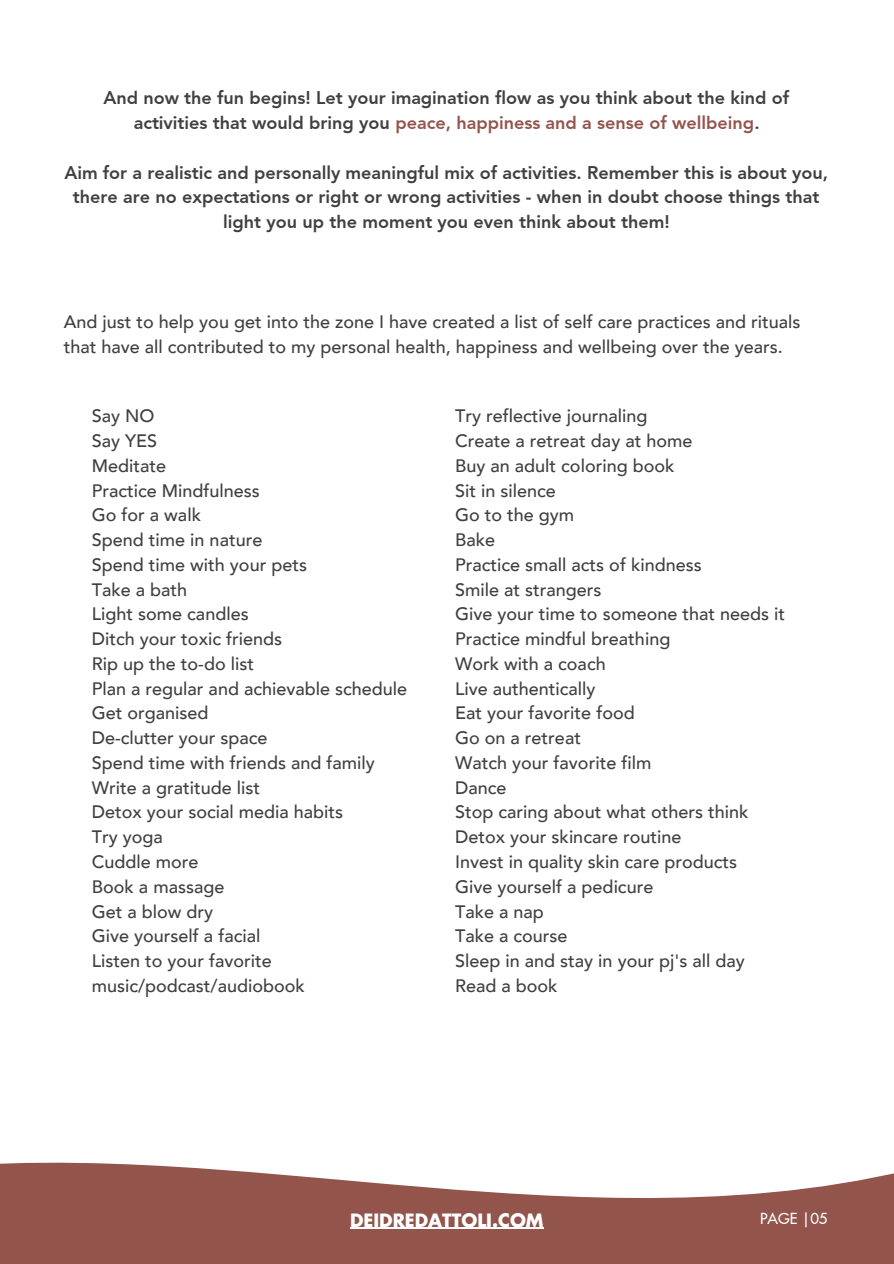
<style>
.page{position:relative;width:894px;height:1264px;background:#fff}
.page>*{position:absolute;margin:0;border:0;box-sizing:border-box;transform-origin:0 0}
.t1{font:500 18px/24.8px "Avenir";color:#404040}
.t2{font:800 18px/24.8px "Avenir LT Std";color:#404040;text-align:center}
.t3{font:700 18px "Futura LT Pro";color:#fff}
.t4{font:500 15px "Futura LT Pro";color:#fff}
.s1{color:#93544c}
</style>
<div class="page">
<svg style="left:0;top:1162px;width:893px;height:101px;fill:#93544c"></svg>
<hr style="left:350px;top:1227px;width:193px;height:1px;background:#fff">
<h2 class="t2" style="left:103px;top:86px;width:687px">And now the fun begins! Let your imagination flow as you think about the kind of activities that would bring you <span class="s1">peace, happiness and a sense of wellbeing</span>.</h2>
<h2 class="t2" style="left:64px;top:160px;width:765px">Aim for a realistic and personally meaningful mix of activities. Remember this is about you, there are no expectations or right or wrong activities - when in doubt choose things that light you up the moment you even think about them!</h2>
<h2 class="t1" style="left:64px;top:310px;width:738px">And just to help you get into the zone I have created a list of self care practices and rituals that have all contributed to my personal health, happiness and wellbeing over the years.</h2>
<p class="t1" style="left:92px;top:404px;width:317px">Say NO<br>Say YES<br>Meditate<br>Practice Mindfulness<br>Go for a walk<br>Spend time in nature<br>Spend time with your pets<br>Take a bath<br>Light some candles<br>Ditch your toxic friends<br>Rip up the to-do list<br>Plan a regular and achievable schedule<br>Get organised<br>De-clutter your space<br>Spend time with friends and family<br>Write a gratitude list<br>Detox your social media habits<br>Try yoga<br>Cuddle more<br>Book a massage<br>Get a blow dry<br>Give yourself a facial<br>Listen to your favorite music/podcast/audiobook</p>
<h1 class="t1" style="left:455px;top:404px;width:331px">Try reflective journaling<br>Create a retreat day at home<br>Buy an adult coloring book<br>Sit in silence<br>Go to the gym<br>Bake<br>Practice small acts of kindness<br>Smile at strangers<br>Give your time to someone that needs it<br>Practice mindful breathing<br>Work with a coach<br>Live authentically<br>Eat your favorite food<br>Go on a retreat<br>Watch your favorite film<br>Dance<br>Stop caring about what others think<br>Detox your skincare routine<br>Invest in quality skin care products<br>Give yourself a pedicure<br>Take a nap<br>Take a course<br>Sleep in and stay in your pj's all day<br>Read a book</h1>
<h2 class="t3" style="left:350px;top:1211px;width:195px">DEIDREDATTOLI.COM</h2>
<h2 class="t4" style="left:760px;top:1212px;width:69px">PAGE |05</h2>
</div>
